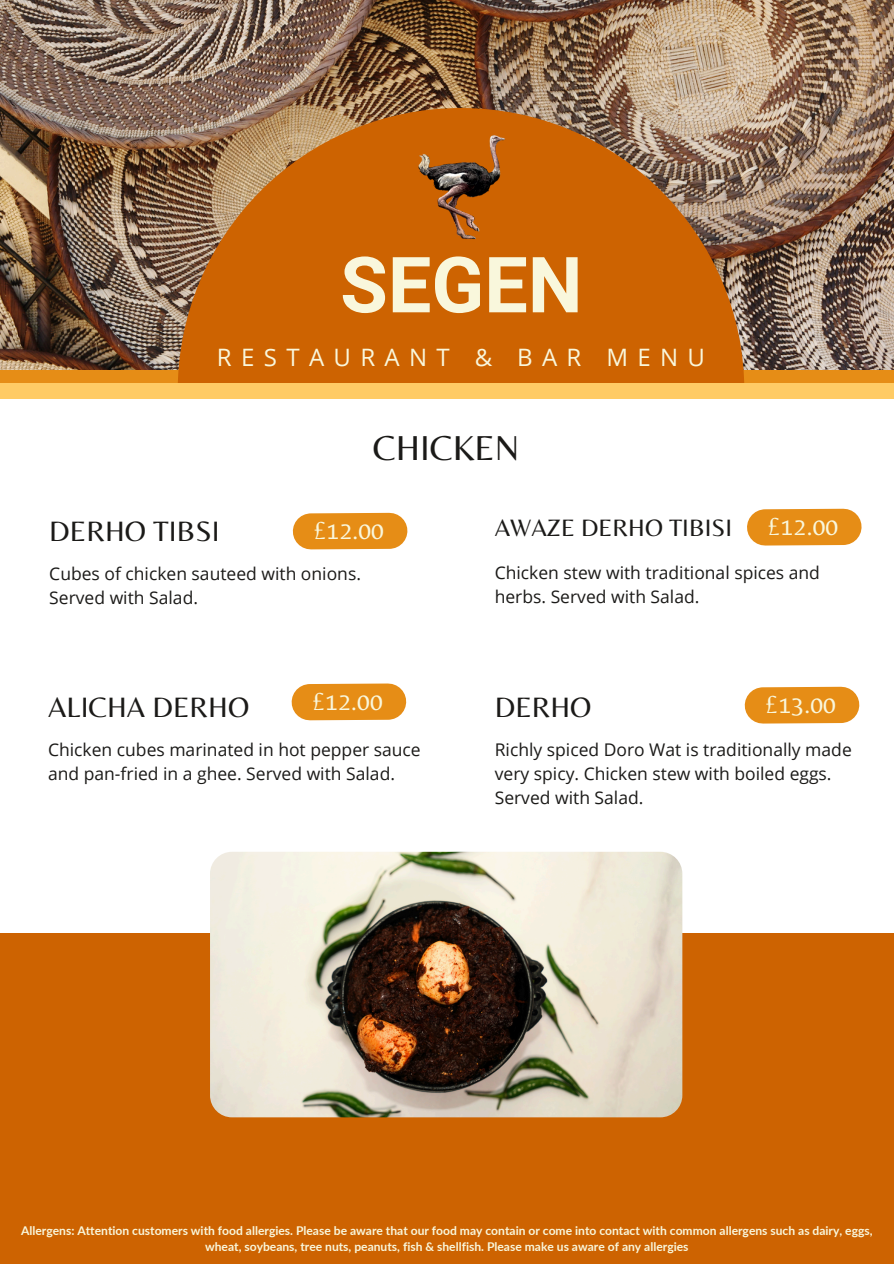
<style>
.page{position:relative;width:894px;height:1264px;background:#fff}
.page>*{position:absolute;margin:0;border:0;box-sizing:border-box;transform-origin:0 0}
.t1{font:700 77.4px "Roboto";color:#f9f7dc}
.t2{font:36px "Belleza";color:#1b1a18}
.t3{font:29.25px "Belleza";color:#1b1a18}
.t4{font:25.35px "Belleza";color:#f9f7dc}
.t5{font:24.75px "Belleza";color:#1b1a18}
.t6{font:24px "Open Sans";letter-spacing:.39em;color:#f9f7dc}
.t7{font:17.55px/24px "Open Sans";color:#1b1a18}
.t8{font:700 12px/16px "Lato";color:#f9f7dc;text-align:center}
</style>
<div class="page">
<img style="left:0;top:0;width:893px;height:371px">
<div style="left:0;top:932px;width:893px;height:331px;background:#cd6301"></div>
<img style="left:210px;top:851px;width:472px;height:266px;border-radius:22px">
<div style="left:0;top:371px;width:893px;height:20px;background:#e68d16"></div>
<svg style="left:178px;top:108px;width:566px;height:275px;fill:#cd6301"></svg>
<div style="left:0;top:383px;width:893px;height:16px;background:#ffcb65"></div>
<svg style="left:292px;top:512px;width:116px;height:38px"></svg>
<img style="left:409px;top:134px;width:104px;height:106px">
<svg style="left:291px;top:683px;width:116px;height:38px"></svg>
<svg style="left:747px;top:508px;width:115px;height:38px"></svg>
<svg style="left:744px;top:686px;width:116px;height:38px"></svg>
<h5 class="t1" style="left:340px;top:240px;width:244px">SEGEN</h5>
<h3 class="t6" style="left:217px;top:340px;width:489px">RESTAURANT &amp; BAR MENU</h3>
<h1 class="t3" style="left:49px;top:513px;width:172px">DERHO TIBSI</h1>
<h3 class="t2" style="left:373px;top:426px;width:148px">CHICKEN</h3>
<h6 class="t4" style="left:314px;top:515px;width:71px">£12.00</h6>
<h2 class="t5" style="left:494px;top:512px;width:239px">AWAZE DERHO TIBISI</h2>
<h6 class="t4" style="left:768px;top:511px;width:71px">£12.00</h6>
<p class="t7" style="left:49px;top:561px;width:313px">Cubes of chicken sauteed with onions.<br>Served with Salad.</p>
<h4 class="t7" style="left:494px;top:560px;width:326px">Chicken stew with traditional spices and herbs. Served with Salad.</h4>
<h3 class="t3" style="left:48px;top:689px;width:202px">ALICHA DERHO</h3>
<h5 class="t4" style="left:313px;top:686px;width:71px">£12.00</h5>
<h6 class="t3" style="left:494px;top:689px;width:98px">DERHO</h6>
<p class="t4" style="left:765px;top:689px;width:71px">£13.00</p>
<h5 class="t7" style="left:48px;top:737px;width:374px">Chicken cubes marinated in hot pepper sauce and pan-fried in a ghee. Served with Salad.</h5>
<h5 class="t7" style="left:494px;top:737px;width:358px">Richly spiced Doro Wat is traditionally made very spicy. Chicken stew with boiled eggs.<br>Served with Salad.</h5>
<h6 class="t8" style="left:21px;top:1222px;width:852px">Allergens: Attention customers with food allergies. Please be aware that our food may contain or come into contact with common allergens such as dairy, eggs, wheat, soybeans, tree nuts, peanuts, fish &amp; shellfish. Please make us aware of any allergies</h6>
</div>
